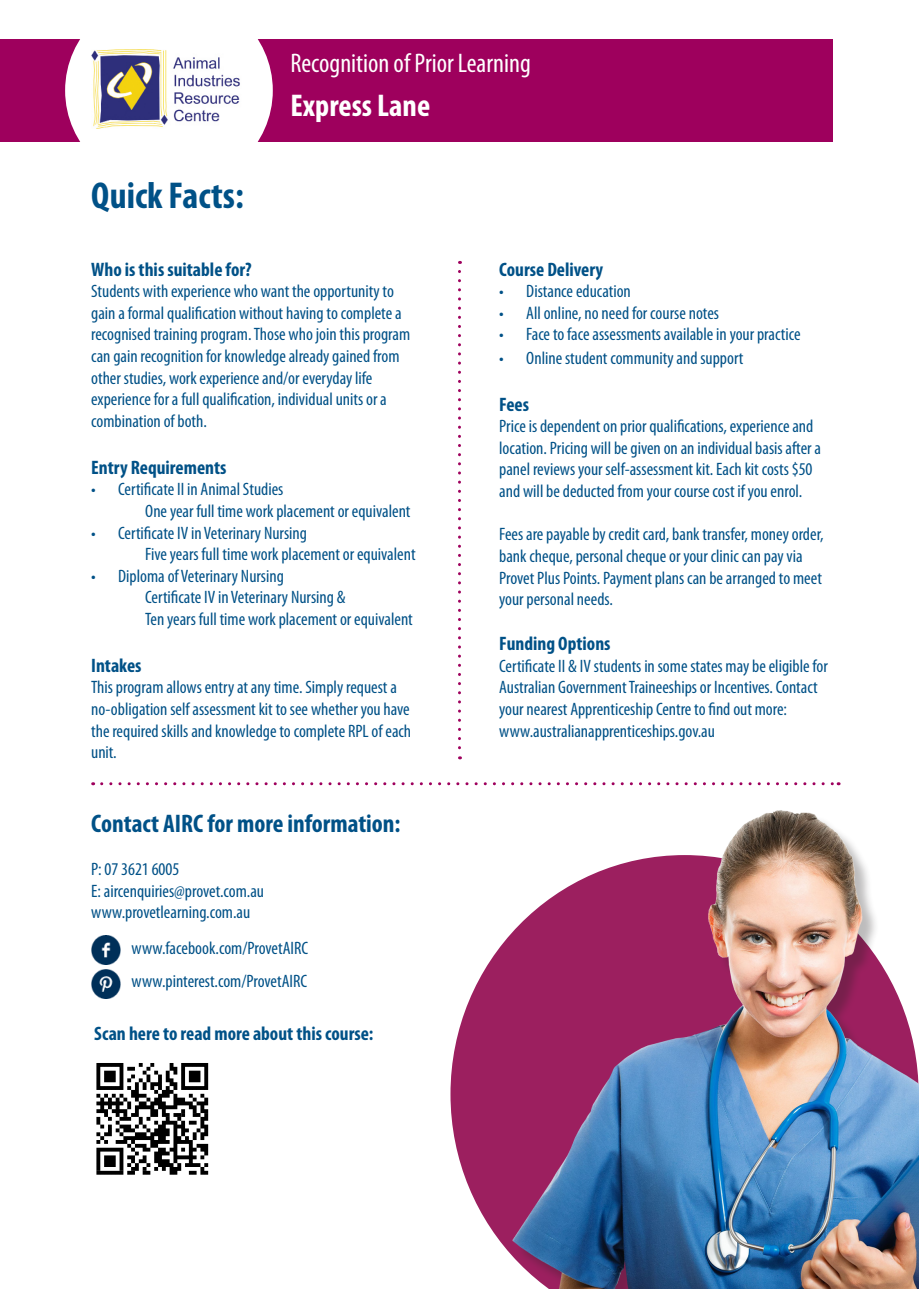
<style>
.page{position:relative;width:919px;height:1289px;background:#fff}
.page>*{position:absolute;margin:0;border:0;box-sizing:border-box;transform-origin:0 0}
.t1{font:700 condensed 37.5px "Myriad Pro";color:#005187}
.t2{font:700 condensed 31.5px "Myriad Pro";color:#fff}
.t3{font:condensed 27px "Myriad Pro";color:#fff}
.t4{font:700 condensed 25.5px "Myriad Pro";color:#005187}
.t5{font:700 condensed 19.5px "Myriad Pro";color:#005187}
.t6{font:condensed 18px/21.6px "Myriad Pro";color:#005187}
</style>
<div class="page">
<div style="left:0;top:39px;width:832px;height:102px;background:#9e005d"></div>
<svg style="left:65px;top:39px;width:208px;height:103px;background:#f3e1ec"></svg>
<img style="left:91px;top:49px;width:157px;height:79px">
<svg style="left:102px;top:782px;width:737px;height:3px"></svg>
<img style="left:91px;top:935px;width:29px;height:29px">
<img style="left:91px;top:969px;width:29px;height:29px">
<svg style="left:458px;top:271px;width:3px;height:488px"></svg>
<svg style="left:450px;top:948px;width:49px;height:292px;fill:#9c1f5f"></svg>
<img style="left:499px;top:810px;width:419px;height:478px">
<svg style="left:96px;top:1063px;width:112px;height:111px"></svg>
<p class="t3" style="left:290px;top:47px;width:242px">Recognition of Prior Learning</p>
<p class="t1" style="left:91px;top:172px;width:154px">Quick Facts:</p>
<p class="t2" style="left:290px;top:86px;width:141px">Express Lane</p>
<p class="t5" style="left:91px;top:257px;width:162px">Who is this suitable for?</p>
<p class="t6" style="left:91px;top:280px;width:320px">Students with experience who want the opportunity to gain a formal qualification without having to complete a recognised training program. Those who join this program can gain recognition for knowledge already gained from other studies, work experience and/or everyday life experience for a full qualification, individual units or a combination of both.</p>
<p class="t5" style="left:91px;top:455px;width:137px">Entry Requirements</p>
<p class="t6" style="left:91px;top:478px;width:194px">• Certificate II in Animal Studies</p>
<p class="t6" style="left:145px;top:500px;width:267px">One year full time work placement or equivalent</p>
<p class="t6" style="left:91px;top:521px;width:217px">• Certificate IV in Veterinary Nursing</p>
<p class="t6" style="left:145px;top:543px;width:272px">Five years full time work placement or equivalent</p>
<p class="t6" style="left:91px;top:564px;width:194px">• Diploma of Veterinary Nursing</p>
<p class="t6" style="left:145px;top:586px;width:202px">Certificate IV in Veterinary Nursing &amp;</p>
<p class="t6" style="left:145px;top:608px;width:269px">Ten years full time work placement or equivalent</p>
<p class="t5" style="left:91px;top:653px;width:52px">Intakes</p>
<p class="t6" style="left:91px;top:676px;width:307px">This program allows entry at any time. Simply request a</p>
<p class="t6" style="left:91px;top:698px;width:321px;text-align:justify">no-obligation self assessment kit to see whether you have the required skills and knowledge to complete RPL of each unit.</p>
<p class="t4" style="left:91px;top:807px;width:311px">Contact AIRC for more information:</p>
<p class="t6" style="left:91px;top:857px;width:90px">P: 07 3621 6005</p>
<p class="t6" style="left:91px;top:879px;width:174px">E: aircenquiries@provet.com.au</p>
<p class="t6" style="left:91px;top:901px;width:161px">www.provetlearning.com.au</p>
<p class="t6" style="left:131px;top:936px;width:178px">www.facebook.com/ProvetAIRC</p>
<p class="t6" style="left:131px;top:969px;width:177px">www.pinterest.com/ProvetAIRC</p>
<p class="t5" style="left:94px;top:1021px;width:281px">Scan here to read more about this course:</p>
<p class="t5" style="left:499px;top:257px;width:106px">Course Delivery</p>
<p class="t6" style="left:499px;top:280px;width:133px">• Distance education</p>
<p class="t6" style="left:499px;top:302px;width:221px">• All online, no need for course notes</p>
<p class="t6" style="left:499px;top:323px;width:303px">• Face to face assessments available in your practice</p>
<p class="t6" style="left:499px;top:347px;width:246px">• Online student community and support</p>
<p class="t5" style="left:499px;top:392px;width:31px">Fees</p>
<p class="t6" style="left:499px;top:415px;width:323px">Price is dependent on prior qualifications, experience and location. Pricing will be given on an individual basis after a panel reviews your self-assessment kit. Each kit costs $50 and will be deducted from your course cost if you enrol.</p>
<p class="t6" style="left:499px;top:523px;width:326px">Fees are payable by credit card, bank transfer, money order, bank cheque, personal cheque or your clinic can pay via Provet Plus Points. Payment plans can be arranged to meet your personal needs.</p>
<p class="t5" style="left:499px;top:631px;width:113px">Funding Options</p>
<p class="t6" style="left:499px;top:654px;width:330px">Certificate II &amp; IV students in some states may be eligible for<br>Australian Government Traineeships or Incentives. Contact your nearest Apprenticeship Centre to find out more:</p>
<p class="t6" style="left:499px;top:719px;width:217px">www.australianapprenticeships.gov.au</p>
</div>
